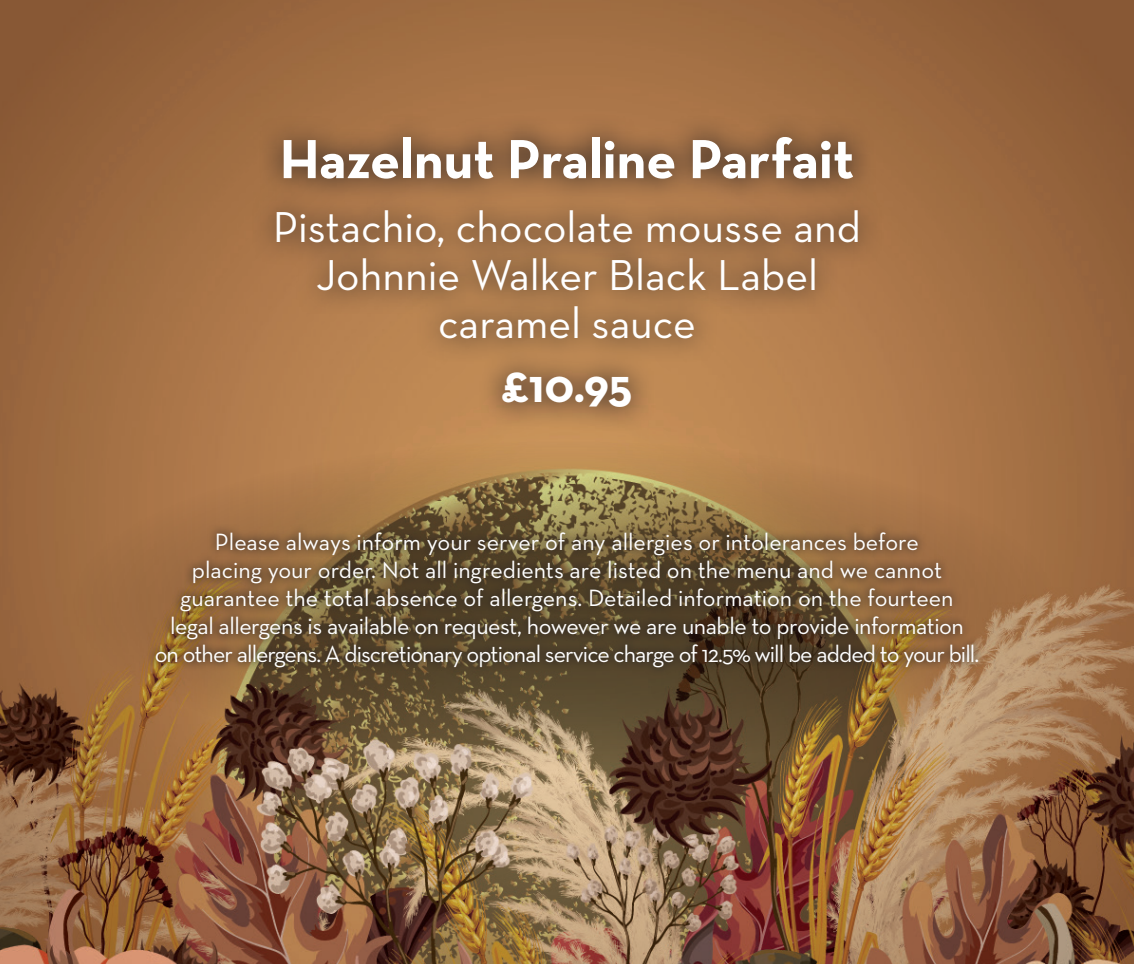
<style>
.page{position:relative;width:1134px;height:964px;background:#fff}
.page>*{position:absolute;margin:0;border:0;box-sizing:border-box;transform-origin:0 0}
.t1{font:700 56px "Neutra Text";color:#fff}
.t2{font:700 48px "Neutra Text";color:#fff}
.t3{font:44px/48px "Neutra Text";color:#fff;text-align:center}
.Description{font:24px/28px "Neutra Text";letter-spacing:-.01em;color:#fff;text-align:center}
</style>
<div class="page">
<img style="left:0;top:0;width:1134px;height:964px">
<svg style="left:69px;top:441px;width:989px;height:325px"></svg>
<svg style="left:251px;top:112px;width:631px;height:321px"></svg>
<svg style="left:147px;top:523px;width:839px;height:153px"></svg>
<p class="t1" style="left:280px;top:124px;width:576px">Hazelnut Praline Parfait</p>
<p class="t3" style="left:273px;top:202px;width:590px">Pistachio, chocolate mousse and<br>Johnnie Walker Black Label caramel sauce</p>
<p class="t2" style="left:501px;top:356px;width:133px">£10.95</p>
<p class="Description" style="left:155px;top:527px;width:826px">Please always inform your server of any allergies or intolerances before<br>placing your order. Not all ingredients are listed on the menu and we cannot guarantee the total absence of allergens. Detailed information on the fourteen<br>legal allergens is available on request, however we are unable to provide information<br>on other allergens. A discretionary optional service charge of 12.5% will be added to your bill.</p>
</div>
